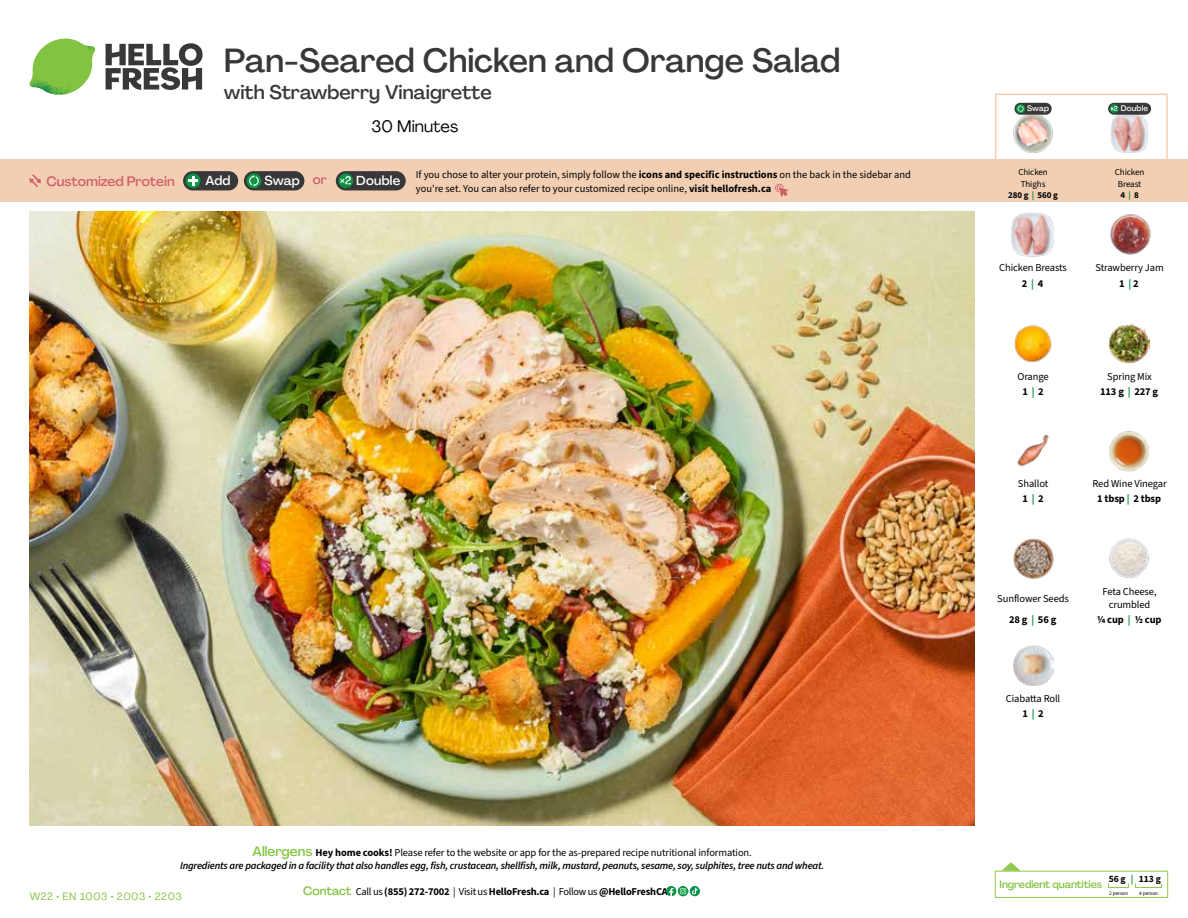
<style>
.page{position:relative;width:1188px;height:918px;background:#fff}
.page>*{position:absolute;margin:0;border:0;box-sizing:border-box;transform-origin:0 0}
.t1{font:500 33px "Agrandir";color:#383839}
.t2{font:500 19.5px "Agrandir";color:#383839}
.t3{font:16.5px "Agrandir";color:#000}
.t4{font:500 13.5px "Agrandir";color:#d15f6a}
.t5{font:500 12.9px "Agrandir";letter-spacing:.015em;color:#fff}
.t6{font:10.5px/14.5px "Source Sans 3";letter-spacing:-.01em;color:#000;text-align:center}
.t7{font:italic 600 10.5px/13.5px "Source Sans 3";letter-spacing:-.02em;color:#000;text-align:center}
.t8{font:700 10.5px "Source Sans 3";letter-spacing:-.02em;color:#000}
.t9{font:500 10.5px "Agrandir";letter-spacing:-.01em;color:#82c341}
.t10{font:10.5px "Agrandir";letter-spacing:.05em;color:#82c341}
.t11{font:700 9.6px "Source Sans 3";color:#000}
.t12{font:9px/11.4px "Source Sans 3";letter-spacing:-.01em;color:#000;text-align:center}
.t13{font:500 7.95px "Agrandir";letter-spacing:.025em;color:#fff}
.t14{font:5.25px "Source Sans 3";letter-spacing:-.01em;color:#000}
.s1{color:#d15f6a}
.s2{font-weight:700}
.s3{font-weight:700;color:#0b9446}
.s4{color:#0b9446}
.s5{font-family:"Agrandir";font-weight:500;font-style:normal;font-size:13.5px;color:#82c341}
.s6{font-weight:700;font-style:normal}
.s7{font-weight:400;font-style:normal}
.s8{font-family:"Agrandir";font-weight:500;font-size:12px;color:#82c341}
.s9{font-weight:400}
</style>
<div class="page">
<svg style="left:106px;top:43px;width:97px;height:47px"></svg>
<svg style="left:34px;top:39px;width:59px;height:38px"></svg>
<img style="left:65px;top:39px;width:30px;height:25px">
<img style="left:33px;top:60px;width:56px;height:10px">
<img style="left:29px;top:64px;width:58px;height:31px">
<img style="left:64px;top:70px;width:25px;height:24px">
<img style="left:30px;top:211px;width:945px;height:615px">
<svg style="left:690px;top:886px;width:10px;height:10px"></svg>
<svg style="left:666px;top:886px;width:32px;height:10px"></svg>
<svg style="left:1002px;top:862px;width:19px;height:9px"></svg>
<div style="left:995px;top:871px;width:173px;height:27px;border:1px solid #91c84e"></div>
<div style="left:1108px;top:883px;width:21px;height:5px;border:1px solid #91c84e"></div>
<div style="left:1135px;top:883px;width:27px;height:5px;border:1px solid #91c84e"></div>
<img style="left:1014px;top:325px;width:38px;height:38px">
<img style="left:1109px;top:323px;width:40px;height:41px">
<img style="left:1017px;top:434px;width:32px;height:33px">
<img style="left:1109px;top:431px;width:40px;height:41px">
<img style="left:1013px;top:538px;width:41px;height:41px">
<img style="left:1109px;top:538px;width:40px;height:40px">
<img style="left:1013px;top:646px;width:40px;height:40px">
<img style="left:1110px;top:214px;width:41px;height:41px">
<img style="left:1011px;top:212px;width:43px;height:45px">
<div style="left:0;top:160px;width:1188px;height:42px;background:#f2cfb3"></div>
<svg style="left:29px;top:174px;width:12px;height:13px"></svg>
<div style="left:336px;top:171px;width:70px;height:19px;background:#383839;border-radius:10px"></div>
<svg style="left:338px;top:173px;width:15px;height:15px"></svg>
<div style="left:341px;top:180px;width:11px;height:11px;background:#000;opacity:.35"></div>
<svg style="left:339px;top:176px;width:12px;height:8px"></svg>
<div style="left:244px;top:171px;width:60px;height:19px;background:#383839;border-radius:10px"></div>
<div style="left:247px;top:173px;width:14px;height:15px;background:#0b9446;border-radius:50%"></div>
<svg style="left:249px;top:175px;width:10px;height:12px"></svg>
<div style="left:183px;top:171px;width:55px;height:19px;background:#383839;border-radius:10px"></div>
<div style="left:186px;top:173px;width:14px;height:15px;background:#0b9446;border-radius:50%"></div>
<svg style="left:188px;top:176px;width:10px;height:10px"></svg>
<svg style="left:775px;top:183px;width:13px;height:14px"></svg>
<div style="left:995px;top:94px;width:173px;height:69px;border:2px solid #f2cfb3"></div>
<img style="left:1111px;top:114px;width:37px;height:39px">
<img style="left:1013px;top:115px;width:40px;height:38px">
<div style="left:1108px;top:103px;width:43px;height:12px;background:#383839;border-radius:6px"></div>
<svg style="left:1110px;top:104px;width:9px;height:9px"></svg>
<div style="left:1112px;top:108px;width:6px;height:7px;background:#000;opacity:.35"></div>
<svg style="left:1110px;top:106px;width:8px;height:8px"></svg>
<div style="left:1014px;top:103px;width:38px;height:12px;background:#383839;border-radius:6px"></div>
<svg style="left:1016px;top:104px;width:9px;height:9px"></svg>
<svg style="left:1018px;top:105px;width:6px;height:7px"></svg>
<h1 class="t1" style="left:224px;top:40px;width:618px">Pan-Seared Chicken and Orange Salad</h1>
<h2 class="t2" style="left:224px;top:80px;width:270px">with Strawberry Vinaigrette</h2>
<h3 class="t3" style="left:372px;top:116px;width:88px">30 Minutes</h3>
<p class="t13" style="left:1027px;top:104px;width:24px">Swap</p>
<p class="t13" style="left:1121px;top:104px;width:29px">Double</p>
<p class="t4" style="left:46px;top:173px;width:130px">Customized Protein</p>
<p class="t5" style="left:205px;top:172px;width:27px">Add</p>
<p class="t5" style="left:264px;top:172px;width:64px">Swap <span class="s1">or</span></p>
<p class="t5" style="left:356px;top:172px;width:45px">Double</p>
<p class="t12" style="left:1115px;top:167px;width:31px">Chicken<br>Breast<br><span class="s2">4</span> <span class="s3">|</span> <span class="s2">8</span></p>
<p class="t12" style="left:1008px;top:167px;width:51px">Chicken<br>Thighs<br><span class="s2">280 g</span> <span class="s3">|</span> <span class="s2">560 g</span></p>
<p class="t6" style="left:416px;top:168px;width:497px;line-height:13.5px;text-align:left">If you chose to alter your protein, simply follow the <span class="s2">icons and specific instructions</span> on the back in the sidebar and you're set. You can also refer to your customized recipe online, <span class="s2">visit hellofresh.ca</span></p>
<p class="t6" style="left:999px;top:260px;width:69px;line-height:16px">Chicken Breasts<br><span class="s2">2</span> <span class="s3">|</span> <span class="s2">4</span></p>
<p class="t6" style="left:1095px;top:259px;width:70px;line-height:16.2px">Strawberry Jam<br><span class="s2">1</span> <span class="s3">|</span> <span class="s2">2</span></p>
<p class="t6" style="left:1017px;top:369px;width:33px">Orange<br><span class="s2">1</span> <span class="s3">|</span> <span class="s2">2</span></p>
<p class="t6" style="left:1100px;top:369px;width:60px">Spring Mix<br><span class="s2">113 g</span> <span class="s3">|</span> <span class="s2">227 g</span></p>
<p class="t6" style="left:1018px;top:477px;width:32px">Shallot<br><span class="s2">1</span> <span class="s3">|</span> <span class="s2">2</span></p>
<p class="t6" style="left:1093px;top:477px;width:76px">Red Wine Vinegar<br><span class="s2">1 tbsp</span> <span class="s3">|</span> <span class="s2">2 tbsp</span></p>
<p class="t6" style="left:997px;top:588px;width:73px;line-height:21px">Sunflower Seeds<br><span class="s2">28 g</span> <span class="s3">|</span> <span class="s2">56 g</span></p>
<p class="t6" style="left:1103px;top:585px;width:56px;line-height:13.5px">Feta Cheese, crumbled</p>
<p class="t8" style="left:1097px;top:613px;width:66px">1/4 cup <span class="s4">|</span> 1/2 cup</p>
<p class="t7" style="left:180px;top:845px;width:646px"><span class="s5">Allergens</span> <span class="s6">Hey home cooks!</span> <span class="s7">Please refer to the website or app for the as-prepared recipe nutritional information.<br></span>Ingredients are packaged in a facility that also handles egg, fish, crustacean, shellfish, milk, mustard, peanuts, sesame, soy, sulphites, tree nuts and wheat.</p>
<p class="t10" style="left:30px;top:890px;width:154px">W22 • EN 1003 • 2003 • 2203</p>
<p class="t8" style="left:303px;top:885px;width:366px"><span class="s8">Contact</span> <span class="s9">Call us</span> (855) 272-7002 <span class="s9">| Visit us</span> HelloFresh.ca <span class="s9">| Follow us</span> @HelloFreshCA</p>
<p class="t6" style="left:1006px;top:691px;width:56px">Ciabatta Roll<br><span class="s2">1</span> <span class="s3">|</span> <span class="s2">2</span></p>
<p class="t11" style="left:1109px;top:872px;width:54px">56 g <span class="s4">|</span> 113 g</p>
<p class="t14" style="left:1109px;top:890px;width:20px">2 person</p>
<p class="t14" style="left:1139px;top:890px;width:20px">4 person</p>
<p class="t9" style="left:1000px;top:878px;width:104px">Ingredient quantities</p>
</div>
